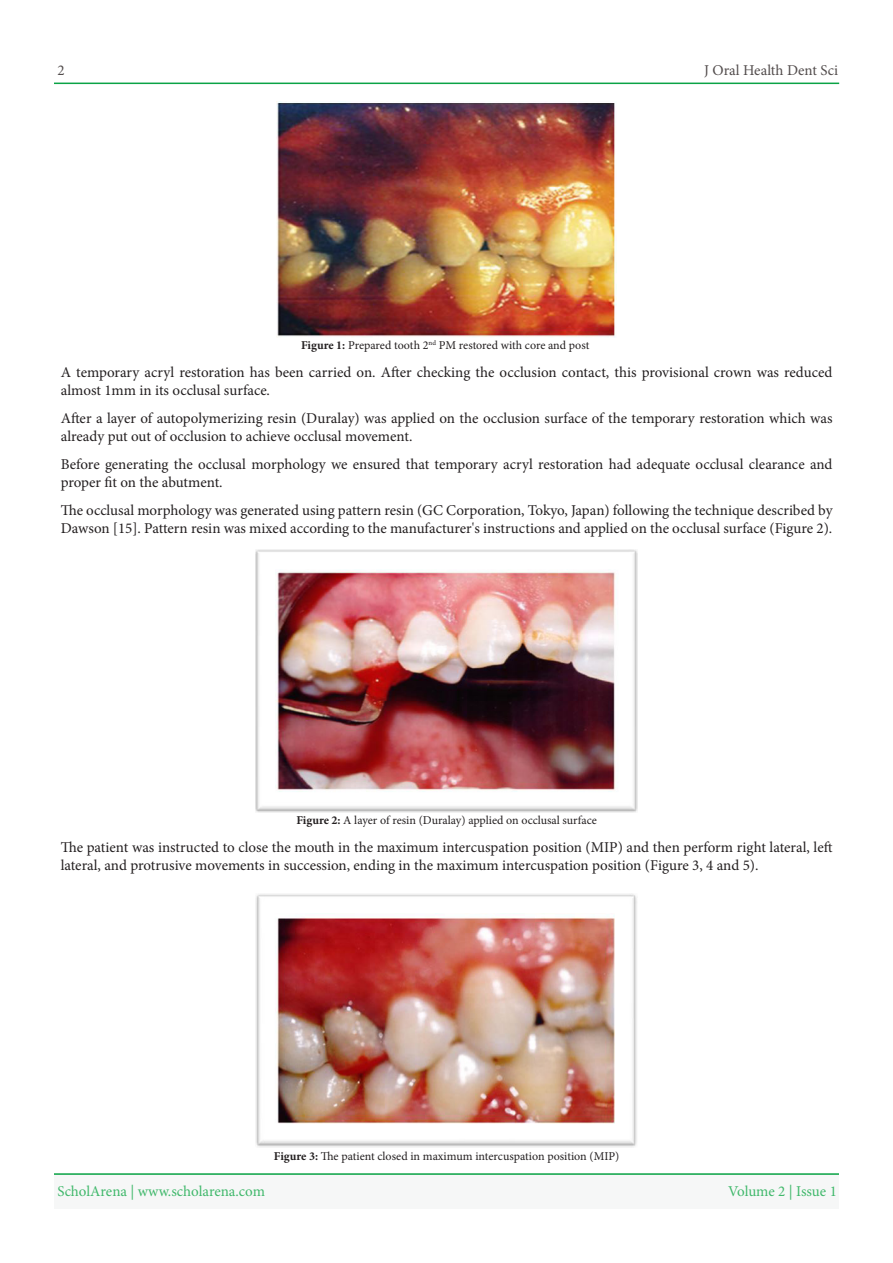
<style>
.page{position:relative;width:893px;height:1263px;background:#fff}
.page>*{position:absolute;margin:0;border:0;box-sizing:border-box;transform-origin:0 0}
.t1{font:15px/18px "Minion Pro";color:#231f20}
.t2{font:15px "Minion Pro";letter-spacing:-.005em;color:#40b86b}
.t3{font:15px "Minion Pro";color:#524c4c}
.t4{font:12px "Minion Pro";color:#231f20}
.t5{font:7.05px "Minion Pro";color:#231f20}
.s1{font-weight:700}
</style>
<div class="page">
<hr style="left:54px;top:83px;width:785px;height:1px;background:#0aa345">
<div style="left:54px;top:1174px;width:785px;height:35px;background:#f6f7f7"></div>
<hr style="left:54px;top:1173px;width:785px;height:2px;background:#0aa345">
<img style="left:276px;top:101px;width:341px;height:237px">
<img style="left:255px;top:550px;width:383px;height:262px">
<img style="left:255px;top:893px;width:382px;height:255px">
<p class="t3" style="left:57px;top:60px;width:9px">2</p>
<p class="t5" style="left:429px;top:338px;width:9px">nd</p>
<p class="t4" style="left:301px;top:337px;width:129px"><span class="s1">Figure 1:</span> Prepared tooth 2</p>
<p class="t4" style="left:439px;top:337px;width:152px">PM restored with core and post</p>
<p class="t3" style="left:704px;top:60px;width:135px">J Oral Health Dent Sci</p>
<p class="t1" style="left:61px;top:363px;width:773px">A temporary acryl restoration has been carried on. After checking the occlusion contact, this provisional crown was reduced almost 1mm in its occlusal surface.</p>
<p class="t1" style="left:61px;top:409px;width:773px">After a layer of autopolymerizing resin (Duralay) was applied on the occlusion surface of the temporary restoration which was already put out of occlusion to achieve occlusal movement.</p>
<p class="t1" style="left:61px;top:455px;width:773px">Before generating the occlusal morphology we ensured that temporary acryl restoration had adequate occlusal clearance and proper fit on the abutment.</p>
<p class="t1" style="left:61px;top:501px;width:773px">The occlusal morphology was generated using pattern resin (GC Corporation, Tokyo, Japan) following the technique described by<br>Dawson [15 .] Pattern resin was mixed according to the manufacturer s' instructions and applied on the occlusal surface (Figure .(2</p>
<p class="t4" style="left:296px;top:812px;width:302px"><span class="s1">Figure 2:</span> A layer of resin (Duralay) applied on occlusal surface</p>
<p class="t1" style="left:61px;top:839px;width:773px">The patient was instructed to close the mouth in the maximum intercuspation position (MIP) and then perform right lateral, left lateral, and protrusive movements in succession, ending in the maximum intercuspation position (Figure 3, 4 and .(5</p>
<p class="t2" style="left:57px;top:1181px;width:209px">ScholArena | www.scholarena.com</p>
<p class="t4" style="left:274px;top:1148px;width:347px"><span class="s1">Figure 3:</span> The patient closed in maximum intercuspation position (MIP(</p>
<p class="t2" style="left:728px;top:1181px;width:110px">Volume 2 | Issue 1</p>
</div>
